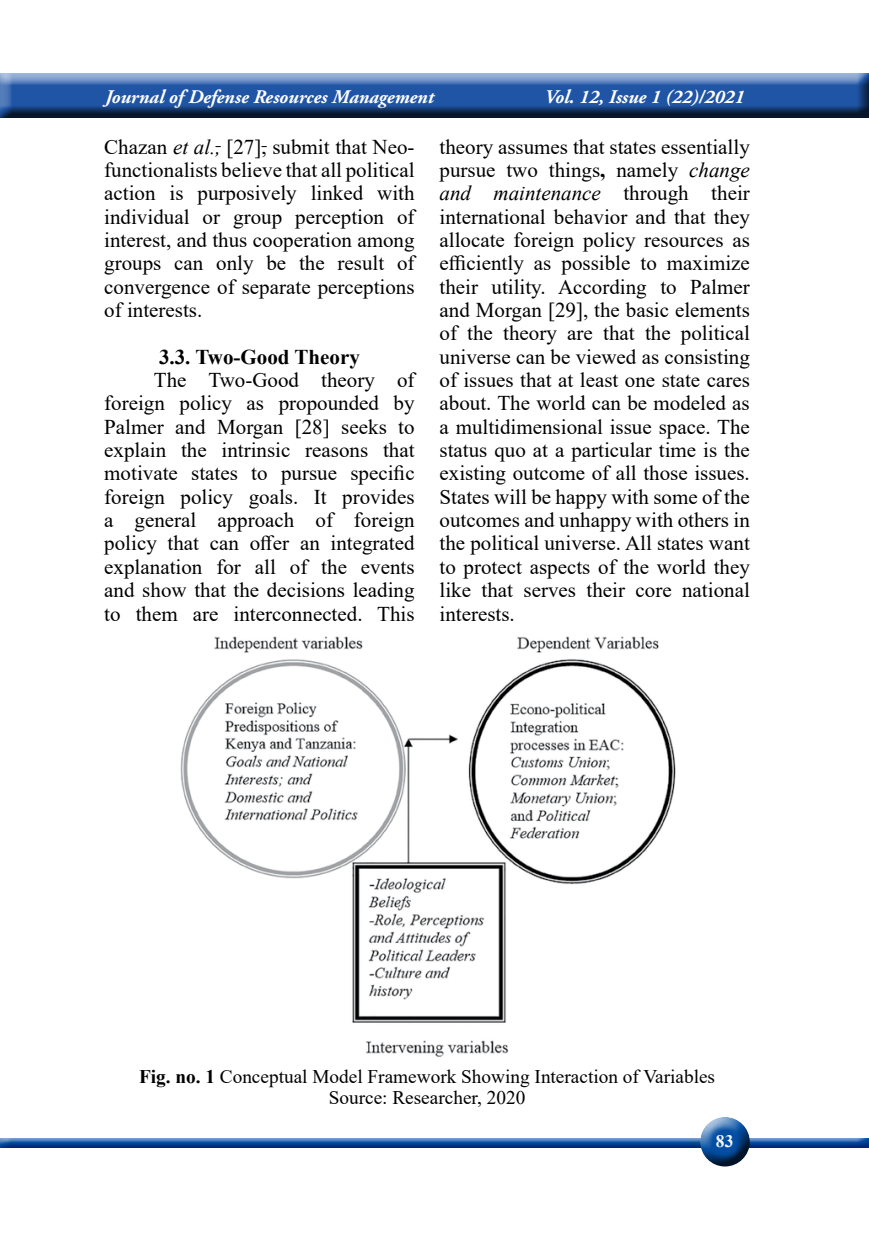
<style>
.page{position:relative;width:869px;height:1241px;background:#fff}
.page>*{position:absolute;margin:0;border:0;box-sizing:border-box;transform-origin:0 0}
.t1{font:21px/23.3px "Times New Roman";color:#000;text-align:justify}
.t2{font:700 21px "Times New Roman";color:#000}
.t3{font:19.25px/21px "Times New Roman";color:#000;text-align:center}
.t4{font:italic 700 19.25px "Adobe Garamond Pro";color:#fff}
.t5{font:700 17.5px "Times New Roman";color:#f5f6f6}
.s1{font-style:italic}
.s2{font-weight:700}
</style>
<div class="page">
<div style="left:0;top:73px;width:868px;height:48px;background:#000;opacity:.75"></div>
<hr style="left:0;top:73px;width:3px;height:47px;background:#000;opacity:.75">
<div style="left:0;top:1136px;width:868px;height:14px;background:#034ea2;opacity:.75"></div>
<div style="left:686px;top:1113px;width:69px;height:48px;background:#fff;opacity:.75"></div>
<div style="left:693px;top:1121px;width:69px;height:45px;background:#000;opacity:.75"></div>
<img style="left:180px;top:636px;width:496px;height:421px">
<p class="t4" style="left:105px;top:86px;width:330px">Journal of Defense Resources Management</p>
<p class="t4" style="left:544px;top:86px;width:201px">Vol. 12, Issue 1 (22)/2021</p>
<p class="t1" style="left:104px;top:134px;width:312px">Chazan <span class="s1">et al.,</span> [27], submit that Neo&shy;functionalists believe that all political action is purposively linked with individual or group perception of interest, and thus cooperation among groups can only be the result of convergence of separate perceptions of interests.</p>
<p class="t2" style="left:159px;top:342px;width:202px">3.3. Two-Good Theory</p>
<p class="t1" style="left:104px;top:367px;width:312px;text-indent:50px">The Two-Good theory of foreign policy as propounded by Palmer and Morgan [28] seeks to explain the intrinsic reasons that motivate states to pursue specific foreign policy goals. It provides a general approach of foreign policy that can offer an integrated explanation for all of the events and show that the decisions leading to them are interconnected. This</p>
<p class="t1" style="left:439px;top:134px;width:312px">theory assumes that states essentially pursue two things<span class="s2">,</span> namely <span class="s1">change and maintenance</span> through their international behavior and that they allocate foreign policy resources as efficiently as possible to maximize their utility. According to Palmer and Morgan [29], the basic elements of the theory are that the political universe can be viewed as consisting of issues that at least one state cares about. The world can be modeled as a multidimensional issue space. The status quo at a particular time is the existing outcome of all those issues.<br>States will be happy with some of the outcomes and unhappy with others in the political universe. All states want to protect aspects of the world they like that serves their core national interests.</p>
<p class="t3" style="left:139px;top:1064px;width:577px"><span class="s2">Fig. no. 1</span> Conceptual Model Framework Showing Interaction of Variables<br>Source: Researcher, 2020</p>
<p class="t5" style="left:715px;top:1128px;width:19px">83</p>
</div>
